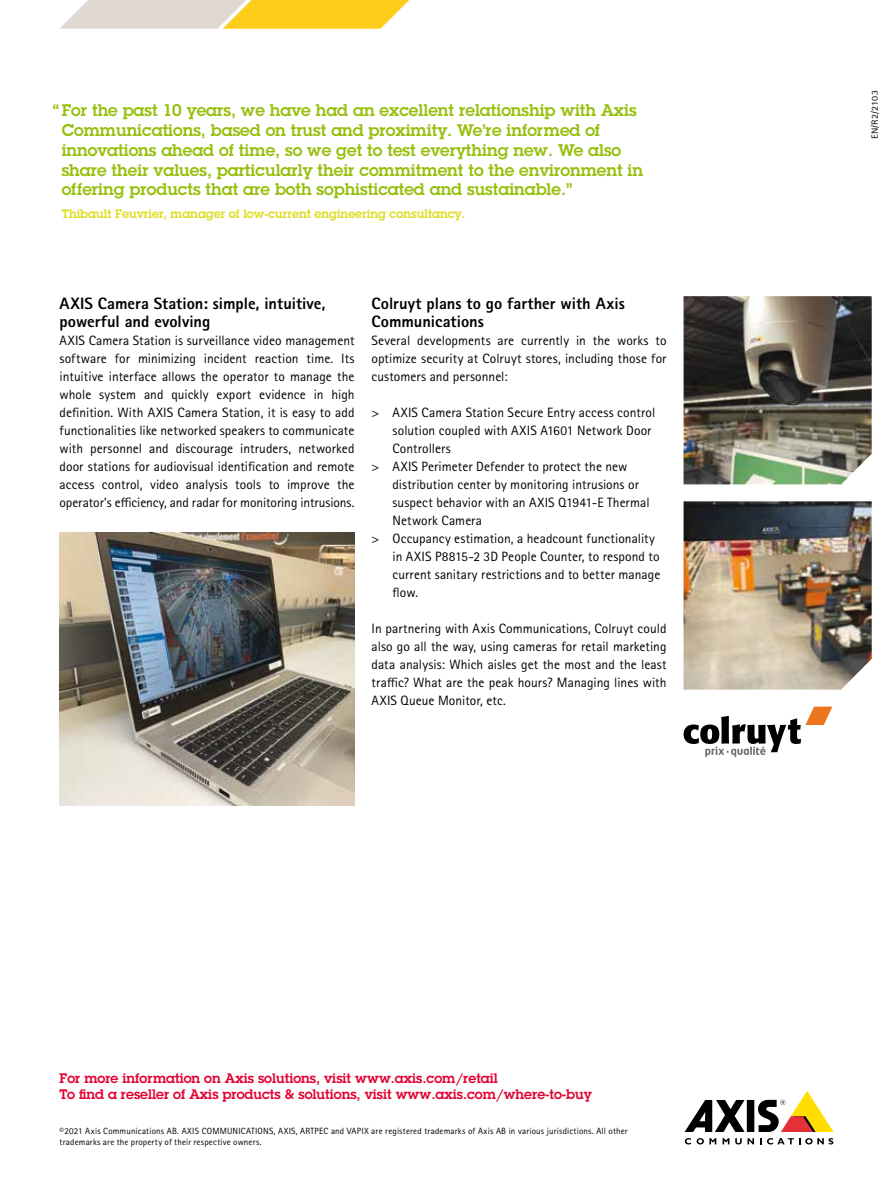
<style>
.page{position:relative;width:893px;height:1191px;background:#fff}
.page>*{position:absolute;margin:0;border:0;box-sizing:border-box;transform-origin:0 0}
.t1{font:600 16.5px/19.8px "Lubalin Graph ECG";color:#97bf0d}
.t2{font:800 16.5px/18px "Rotis Sans Serif Pro";color:#000}
.t3{font:13.5px/18px "Rotis Sans Serif Pro";letter-spacing:.005em;color:#000;text-align:justify}
.t4{font:600 13.5px/16.2px "Lubalin Graph ECG";color:#e20030}
.t5{font:600 12px "Lubalin Graph ECG";color:#dedc1e}
.t6{font:9px/10.8px "Rotis Sans Serif Pro";letter-spacing:.02em;color:#000}
.t7{font:9px "Rotis Sans Serif Pro";letter-spacing:.02em;color:#000;scale:1.12 1}
</style>
<div class="page">
<div style="left:747px;top:1100px;width:7px;height:32px;background:#000"></div>
<svg style="left:685px;top:1100px;width:60px;height:32px"></svg>
<svg style="left:758px;top:1091px;width:75px;height:41px"></svg>
<svg style="left:685px;top:1138px;width:6px;height:6px"></svg>
<svg style="left:697px;top:1138px;width:19px;height:6px"></svg>
<svg style="left:723px;top:1138px;width:6px;height:6px"></svg>
<svg style="left:735px;top:1138px;width:19px;height:6px"></svg>
<svg style="left:760px;top:1138px;width:73px;height:6px"></svg>
<svg style="left:60px;top:0;width:349px;height:29px;background:#f0d783"></svg>
<img style="left:684px;top:296px;width:188px;height:188px">
<svg style="left:684px;top:706px;width:148px;height:51px"></svg>
<img style="left:684px;top:501px;width:188px;height:188px">
<img style="left:60px;top:533px;width:295px;height:273px">
<p class="t1" style="left:62px;top:101px;width:583px;text-indent:-9px">“ For the past 10 years, we have had an excellent relationship with Axis Communications, based on trust and proximity. We’re informed of innovations ahead of time, so we get to test everything new. We also share their values, particularly their commitment to the environment in offering products that are both sophisticated and sustainable.”</p>
<p class="t5" style="left:62px;top:206px;width:405px">Thibault Feuvrier, manager of low-current engineering consultancy.</p>
<p class="t2" style="left:60px;top:295px;width:267px">AXIS Camera Station: simple, intuitive, powerful and evolving</p>
<p class="t3" style="left:60px;top:332px;width:297px">AXIS Camera Station is surveillance video management software for minimizing incident reaction time. Its intuitive interface allows the operator to manage the whole system and quickly export evidence in high definition. With AXIS Camera Station, it is easy to add functionalities like networked speakers to communicate with personnel and discourage intruders, networked door stations for audiovisual identification and remote access control, video analysis tools to improve the operator’s efficiency, and radar for monitoring intrusions.</p>
<p class="t2" style="left:372px;top:295px;width:255px">Colruyt plans to go farther with Axis<br>Communications</p>
<p class="t3" style="left:372px;top:332px;width:296px">Several developments are currently in the works to optimize security at Colruyt stores, including those for customers and personnel:</p>
<p class="t3" style="left:372px;top:404px;width:285px">&gt; AXIS Camera Station Secure Entry access control</p>
<p class="t3" style="left:393px;top:422px;width:260px">solution coupled with AXIS A1601 Network Door</p>
<p class="t3" style="left:393px;top:440px;width:60px">Controllers</p>
<p class="t3" style="left:372px;top:458px;width:257px">&gt; AXIS Perimeter Defender to protect the new</p>
<p class="t3" style="left:393px;top:476px;width:248px">distribution center by monitoring intrusions or</p>
<p class="t3" style="left:393px;top:494px;width:259px">suspect behavior with an AXIS Q1941-E Thermal</p>
<p class="t3" style="left:393px;top:512px;width:91px">Network Camera</p>
<p class="t3" style="left:372px;top:530px;width:285px">&gt; Occupancy estimation, a headcount functionality</p>
<p class="t3" style="left:393px;top:548px;width:269px">in AXIS P8815-2 3D People Counter, to respond to</p>
<p class="t3" style="left:393px;top:566px;width:269px">current sanitary restrictions and to better manage</p>
<p class="t3" style="left:393px;top:584px;width:27px">flow.</p>
<p class="t3" style="left:372px;top:620px;width:296px">In partnering with Axis Communications, Colruyt could also go all the way, using cameras for retail marketing data analysis: Which aisles get the most and the least traffic? What are the peak hours? Managing lines with AXIS Queue Monitor, etc.</p>
<p class="t4" style="left:60px;top:1070px;width:534px">For more information on Axis solutions, visit www.axis.com/retail<br>To find a reseller of Axis products &amp; solutions, visit www.axis.com/where-to-buy</p>
<p class="t6" style="left:60px;top:1125px;width:570px">©2021 Axis Communications AB. AXIS COMMUNICATIONS, AXIS, ARTPEC and VAPIX are registered trademarks of Axis AB in various jurisdictions. All other trademarks are the property of their respective owners.</p>
<p class="t7" style="left:870px;top:139px;width:45px;rotate:-90deg">EN/R2/2103</p>
</div>
